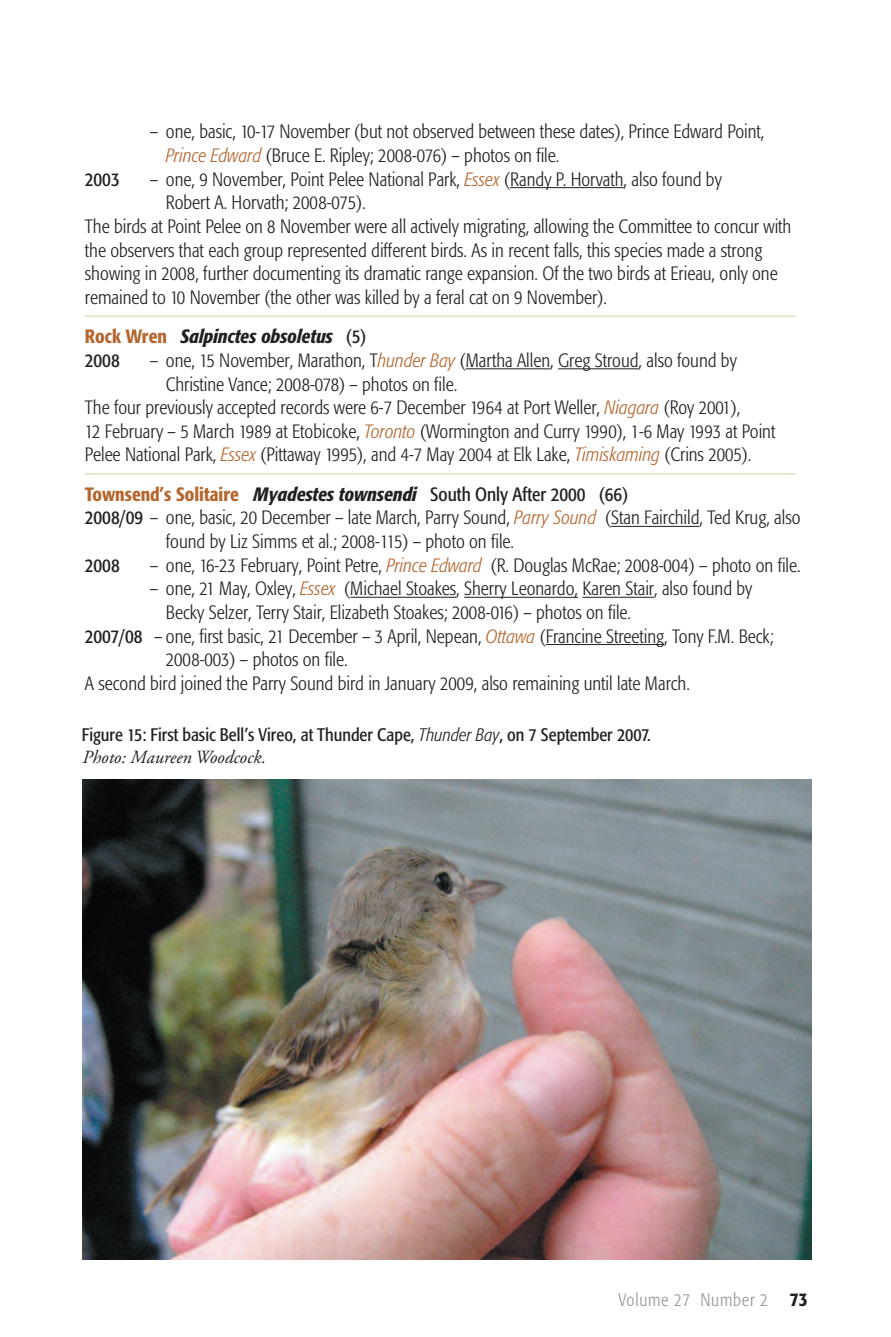
<style>
.page{position:relative;width:891px;height:1337px;background:#fff}
.page>*{position:absolute;margin:0;border:0;box-sizing:border-box;transform-origin:0 0}
.t1{font:300 condensed 19.12px/23.6px "Formata";color:#231f20}
.t2{font:condensed 19.12px "Formata";color:#231f20}
.t3{font:italic 500 condensed 19.12px/23.6px "Formata";color:#231f20}
.t4{font:italic 18.45px "Adobe Garamond";color:#231f20}
.t5{font:condensed 18px "Formata";color:#231f20}
.t6{font:300 condensed 18px "Formata";letter-spacing:.045em;color:#939598}
.s1{font-style:italic;color:#b56730}
.s2{font-style:normal;color:#b56730}
.s3{font-weight:400;font-style:normal}
.s4{font-weight:500;color:#b56730}
.s5{font-weight:500;font-style:italic}
.s6{font-weight:400}
.s7{font-weight:300;font-style:italic}
.s8{font-weight:500;font-size:19.12px;color:#231f20}
</style>
<div class="page">
<hr style="left:510px;top:187px;width:114px;height:1px;background:#231f20">
<hr style="left:85px;top:315px;width:711px;height:2px;background:#eae1c5">
<hr style="left:466px;top:368px;width:84px;height:1px;background:#231f20">
<hr style="left:558px;top:368px;width:81px;height:1px;background:#231f20">
<hr style="left:85px;top:473px;width:711px;height:2px;background:#eae1c5">
<hr style="left:611px;top:526px;width:88px;height:1px;background:#231f20">
<hr style="left:350px;top:597px;width:106px;height:1px;background:#231f20">
<hr style="left:464px;top:597px;width:114px;height:1px;background:#231f20">
<hr style="left:582px;top:597px;width:72px;height:1px;background:#231f20">
<hr style="left:546px;top:644px;width:118px;height:1px;background:#231f20">
<img style="left:83px;top:780px;width:729px;height:479px">
<p class="t1" style="left:166px;top:121px;width:600px;text-indent:-16px">– one, basic, 10-17 November (but not observed between these dates), Prince Edward Point,<br><span class="s1">Prince Edward</span> (Bruce E. Ripley; 2008-076) – photos on file.</p>
<p class="t2" style="left:85px;top:171px;width:36px">2003</p>
<p class="t1" style="left:150px;top:169px;width:574px">– one, 9 November, Point Pelee National Park, <span class="s1">Essex</span> (Randy P. Horvath, also found by</p>
<p class="t1" style="left:166px;top:192px;width:201px">Robert A. Horvath; 2008-075).</p>
<p class="t1" style="left:85px;top:216px;width:708px">The birds at Point Pelee on 8 November were all actively migrating, allowing the Committee to concur with</p>
<p class="t1" style="left:85px;top:240px;width:679px">the observers that each group represented different birds. As in recent falls, this species made a strong</p>
<p class="t1" style="left:85px;top:263px;width:694px">showing in 2008, further documenting its dramatic range expansion. Of the two birds at Erieau, only one</p>
<p class="t1" style="left:85px;top:287px;width:523px">remained to 10 November (the other was killed by a feral cat on 9 November).</p>
<p class="t3" style="left:85px;top:326px;width:283px"><span class="s2">Rock Wren</span> Salpinctes obsoletus <span class="s3">(5)<br>2008</span></p>
<p class="t1" style="left:150px;top:350px;width:589px">– one, 15 November, Marathon, T<span class="s1">hunder Bay</span> (Martha Allen, Greg Stroud, also found by</p>
<p class="t1" style="left:166px;top:373px;width:293px">Christine Vance; 2008-078) – photos on file.</p>
<p class="t1" style="left:85px;top:397px;width:657px">The four previously accepted records were 6-7 December 1964 at Port Weller, <span class="s1">Niagara</span> (Roy 2001),</p>
<p class="t1" style="left:85px;top:421px;width:692px">12 February – 5 March 1989 at Etobicoke, <span class="s1">Toronto</span> (Wormington and Curry 1990), 1-6 May 1993 at Point</p>
<p class="t1" style="left:85px;top:444px;width:668px">Pelee National Park, <span class="s1">Essex</span> (Pittaway 1995), and 4-7 May 2004 at Elk Lake, <span class="s1">Timiskaming</span> (Crins 2005).</p>
<p class="t2" style="left:85px;top:486px;width:545px"><span class="s4">Townsend’s Solitaire</span> <span class="s5">Myadestes townsendi</span> South Only After 2000 (66)</p>
<p class="t1" style="left:85px;top:507px;width:717px"><span class="s6">2008/09</span> – one, basic, 20 December – late March, Parry Sound, <span class="s1">Parry Sound</span> (Stan Fairchild, Ted Krug, also</p>
<p class="t1" style="left:166px;top:531px;width:350px">found by Liz Simms et al.; 2008-115) – photo on file.</p>
<p class="t2" style="left:85px;top:557px;width:36px">2008</p>
<p class="t1" style="left:150px;top:555px;width:652px">– one, 16-23 February, Point Petre, <span class="s1">Prince Edward</span> (R. Douglas McRae; 2008-004) – photo on file.</p>
<p class="t1" style="left:150px;top:578px;width:604px">– one, 21 May, Oxley, <span class="s1">Essex</span> (Michael Stoakes, Sherry Leonardo, Karen Stair, also found by</p>
<p class="t1" style="left:166px;top:602px;width:467px">Becky Selzer, Terry Stair, Elizabeth Stoakes; 2008-016) – photos on file.</p>
<p class="t1" style="left:85px;top:625px;width:690px"><span class="s6">2007/08</span> – one, first basic, 21 December – 3 April, Nepean, <span class="s1">Ottawa</span> (Francine Streeting, Tony F.M. Beck;</p>
<p class="t1" style="left:166px;top:649px;width:183px">2008-003) – photos on file.</p>
<p class="t1" style="left:85px;top:673px;width:607px">A second bird joined the Parry Sound bird in January 2009, also remaining until late March.</p>
<p class="t5" style="left:82px;top:727px;width:570px">Figure 15: First basic Bell’s Vireo, at Thunder Cape, <span class="s7">Thunder Bay</span>, on 7 September 2007.</p>
<p class="t4" style="left:82px;top:750px;width:185px">Photo: Maureen Woodcock.</p>
<p class="t6" style="left:619px;top:1292px;width:191px">Volume 27 Number 2 <span class="s8">73</span></p>
</div>
